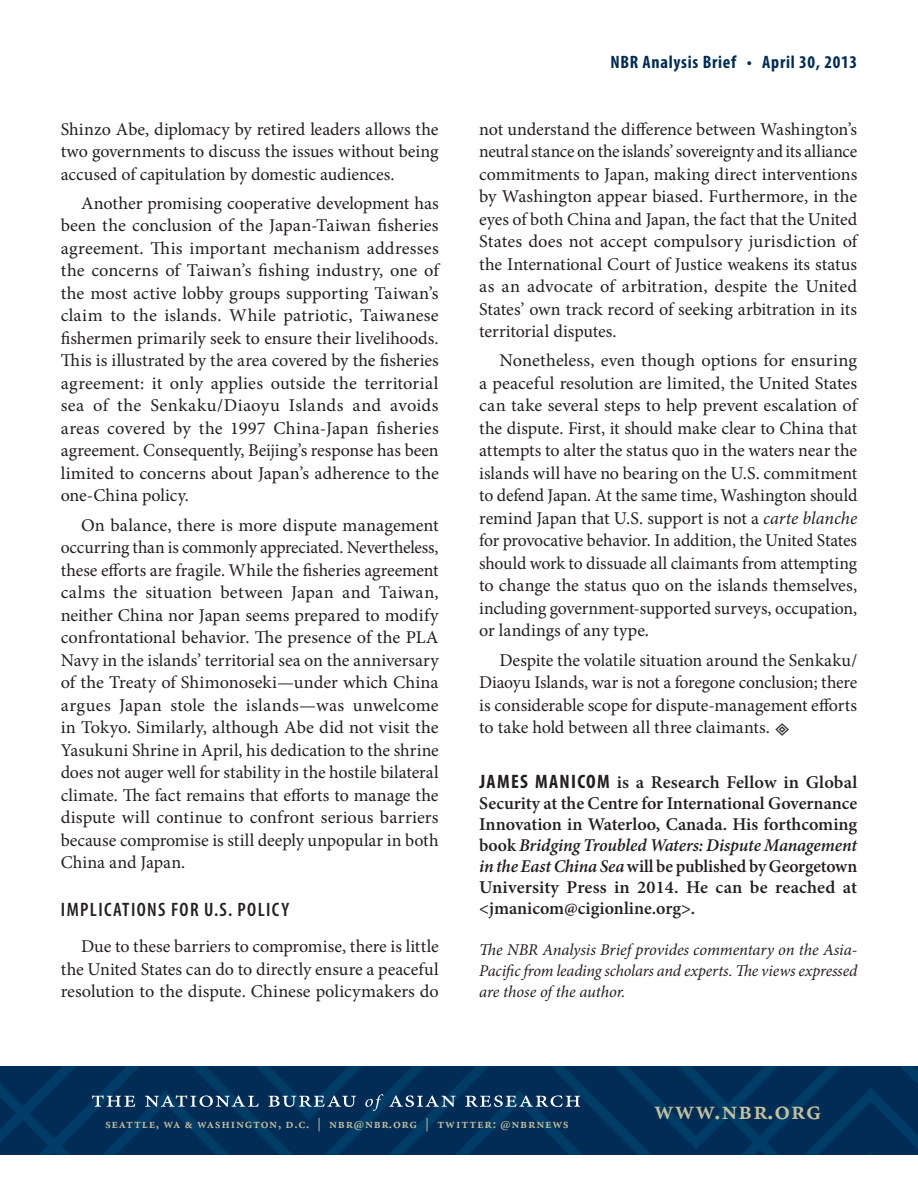
<style>
.page{position:relative;width:918px;height:1188px;background:#fff}
.page>*{position:absolute;margin:0;border:0;box-sizing:border-box;transform-origin:0 0}
.t1{font:27px "Minion Semibold SC";letter-spacing:.03em;color:#c5c09c}
.AB__Heading{font:600 condensed 19.5px "Myriad Pro";letter-spacing:.07em;color:#231f20}
.AB__Text{font:18px/22.5px "Minion Pro";letter-spacing:-.005em;color:#231f20;text-align:justify}
.AB__Author_Bio{font:600 18px/21px "Minion Pro";letter-spacing:.005em;color:#231f20;text-align:justify}
.t2{font:700 condensed 18px "Myriad Pro";letter-spacing:.04em;color:#002c56}
.AB__Closing_Text{font:italic 16.5px/21px "Minion Pro";letter-spacing:-.01em;color:#231f20;text-align:justify}
.t3{font:13.5px "Minion Semibold SC";letter-spacing:.06em;color:#c5c09c}
.s1{font-style:italic}
.s2{font-family:"Myriad Pro";font-weight:700;font-stretch:condensed;font-size:19.5px}
</style>
<div class="page">
<img style="left:0;top:1066px;width:918px;height:88px">
<svg style="left:92px;top:1095px;width:43px;height:12px"></svg>
<svg style="left:145px;top:1095px;width:114px;height:12px"></svg>
<svg style="left:268px;top:1095px;width:88px;height:12px"></svg>
<svg style="left:365px;top:1094px;width:91px;height:17px;background:#2b5476"></svg>
<svg style="left:465px;top:1095px;width:115px;height:12px"></svg>
<p class="AB__Text" style="left:61px;top:118px;width:379px">Shinzo Abe, diplomacy by retired leaders allows the two governments to discuss the issues without being accused of capitulation by domestic audiences.</p>
<p class="AB__Text" style="left:61px;top:192px;width:380px;text-indent:20px">Another promising cooperative development has been the conclusion of the Japan-Taiwan fisheries agreement. This important mechanism addresses the concerns of Taiwan’s fishing industry, one of the most active lobby groups supporting Taiwan’s claim to the islands. While patriotic, Taiwanese fishermen primarily seek to ensure their livelihoods.<br>This is illustrated by the area covered by the fisheries agreement: it only applies outside the territorial sea of the Senkaku/Diaoyu Islands and avoids areas covered by the 1997 China-Japan fisheries agreement. Consequently, Beijing’s response has been limited to concerns about Japan’s adherence to the one-China policy.</p>
<p class="AB__Text" style="left:61px;top:514px;width:380px;text-indent:20px">On balance, there is more dispute management occurring than is commonly appreciated. Nevertheless, these efforts are fragile. While the fisheries agreement calms the situation between Japan and Taiwan, neither China nor Japan seems prepared to modify confrontational behavior. The presence of the PLA Navy in the islands’ territorial sea on the anniversary of the Treaty of Shimonoseki—under which China argues Japan stole the islands—was unwelcome in Tokyo. Similarly, although Abe did not visit the Yasukuni Shrine in April, his dedication to the shrine does not auger well for stability in the hostile bilateral climate. The fact remains that efforts to manage the dispute will continue to confront serious barriers because compromise is still deeply unpopular in both China and Japan.</p>
<p class="AB__Heading" style="left:61px;top:898px;width:230px">IMPLICATIONS FOR U.S. POLICY</p>
<p class="AB__Text" style="left:61px;top:935px;width:379px;text-indent:20px">Due to these barriers to compromise, there is little the United States can do to directly ensure a peaceful resolution to the dispute. Chinese policymakers do</p>
<p class="t2" style="left:610px;top:50px;width:248px">NBR Analysis Brief • April 30, 2013</p>
<p class="AB__Text" style="left:479px;top:118px;width:380px">not understand the difference between Washington’s neutral stance on the islands’ sovereignty and its alliance commitments to Japan, making direct interventions by Washington appear biased. Furthermore, in the eyes of both China and Japan, the fact that the United States does not accept compulsory jurisdiction of the International Court of Justice weakens its status as an advocate of arbitration, despite the United States’ own track record of seeking arbitration in its territorial disputes.</p>
<p class="AB__Text" style="left:479px;top:349px;width:380px;text-indent:20px">Nonetheless, even though options for ensuring a peaceful resolution are limited, the United States can take several steps to help prevent escalation of the dispute. First, it should make clear to China that attempts to alter the status quo in the waters near the islands will have no bearing on the U.S. commitment to defend Japan. At the same time, Washington should remind Japan that U.S. support is not a <span class="s1">carte blanche </span>for provocative behavior. In addition, the United States should work to dissuade all claimants from attempting to change the status quo on the islands themselves, including government-supported surveys, occupation, or landings of any type.</p>
<p class="AB__Text" style="left:479px;top:649px;width:380px;text-indent:20px">Despite the volatile situation around the Senkaku/ Diaoyu Islands, war is not a foregone conclusion; there is considerable scope for dispute-management efforts to take hold between all three claimants.</p>
<p class="AB__Author_Bio" style="left:479px;top:771px;width:380px"><span class="s2">JAMES MANICOM</span> is a Research Fellow in Global Security at the Centre for International Governance Innovation in Waterloo, Canada. His forthcoming book <span class="s1">Bridging Troubled Waters: Dispute Management in the East China Sea</span> will be published by Georgetown University Press in 2014. He can be reached at &lt;jmanicom@cigionline.org&gt;.</p>
<p class="AB__Closing_Text" style="left:479px;top:939px;width:380px">The NBR Analysis Brief provides commentary on the Asia-Pacific from leading scholars and experts. The views expressed are those of the author.</p>
<p class="t3" style="left:105px;top:1117px;width:465px">seattle, wa &amp; washington, d.c. | nbr@nbr.org | twitter: @nbrnews</p>
<h1 class="t1" style="left:654px;top:1097px;width:169px">www.nbr.org</h1>
</div>
